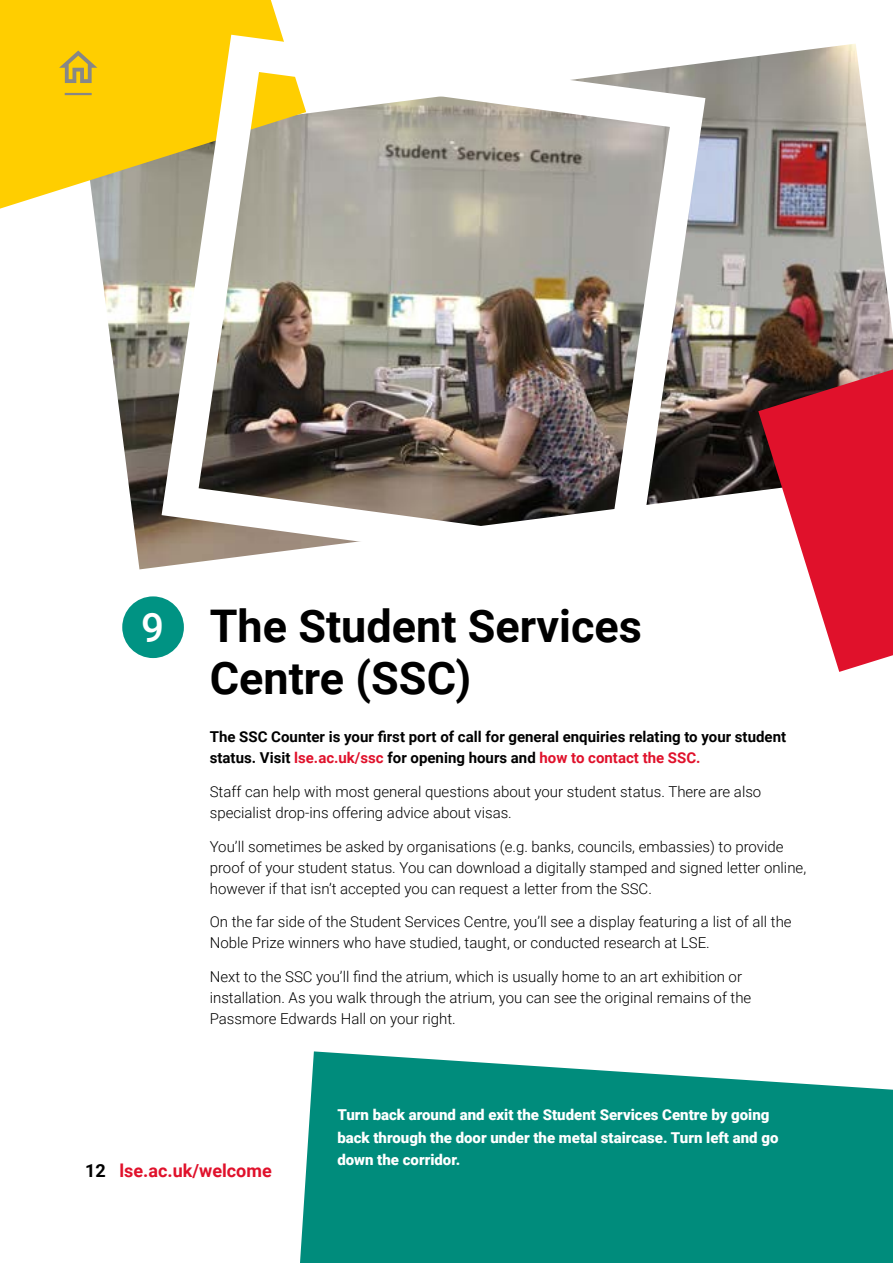
<style>
.page{position:relative;width:893px;height:1263px;background:#fff}
.page>*{position:absolute;margin:0;border:0;box-sizing:border-box;transform-origin:0 0}
.t1{font:700 45px/52.5px "Roboto";color:#000}
.t2{font:500 40.5px "Roboto";color:#fff}
.t3{font:700 18px "Roboto";color:#e0112b}
.t4{font:300 15px/21px "Roboto";color:#000}
.t5{font:700 15px/21px "Roboto";color:#000}
.t6{font:900 15px/22.5px "Roboto";color:#fff}
.s1{color:#e0112b}
.s2{color:#000}
</style>
<div class="page">
<img style="left:93px;top:44px;width:800px;height:525px">
<div style="left:122px;top:596px;width:62px;height:62px;background:#009383;border-radius:50%"></div>
<svg style="left:300px;top:1051px;width:593px;height:212px;background:#199789"></svg>
<svg style="left:758px;top:369px;width:135px;height:303px"></svg>
<svg style="left:0;top:0;width:282px;height:209px;background:#f7cc16"></svg>
<img style="left:162px;top:35px;width:543px;height:534px">
<svg style="left:59px;top:51px;width:38px;height:32px"></svg>
<hr style="left:65px;top:93px;width:27px;height:2px;background:#878787">
<h2 class="t2" style="left:141px;top:599px;width:25px">9</h2>
<h1 class="t1" style="left:210px;top:598px;width:434px">The Student Services<br>Centre (SSC)</h1>
<p class="t5" style="left:210px;top:726px;width:578px">The SSC Counter is your first port of call for general enquiries relating to your student status. Visit <span class="s1">lse.ac.uk/ssc</span> for opening hours and <span class="s1">how to contact the SSC.</span></p>
<p class="t4" style="left:210px;top:780px;width:553px">Staff can help with most general questions about your student status. There are also specialist drop-ins offering advice about visas.</p>
<p class="t4" style="left:210px;top:835px;width:598px">You’ll sometimes be asked by organisations (e.g. banks, councils, embassies) to provide proof of your student status. You can download a digitally stamped and signed letter online, however if that isn’t accepted you can request a letter from the SSC.</p>
<p class="t4" style="left:210px;top:911px;width:583px">On the far side of the Student Services Centre, you’ll see a display featuring a list of all the<br>Noble Prize winners who have studied, taught, or conducted research at LSE.</p>
<p class="t4" style="left:210px;top:966px;width:543px">Next to the SSC you’ll find the atrium, which is usually home to an art exhibition or installation. As you walk through the atrium, you can see the original remains of the<br>Passmore Edwards Hall on your right.</p>
<p class="t3" style="left:85px;top:1158px;width:188px"><span class="s2">12</span> lse.ac.uk/welcome</p>
<p class="t6" style="left:337px;top:1103px;width:443px">Turn back around and exit the Student Services Centre by going back through the door under the metal staircase. Turn left and go down the corridor.</p>
</div>
